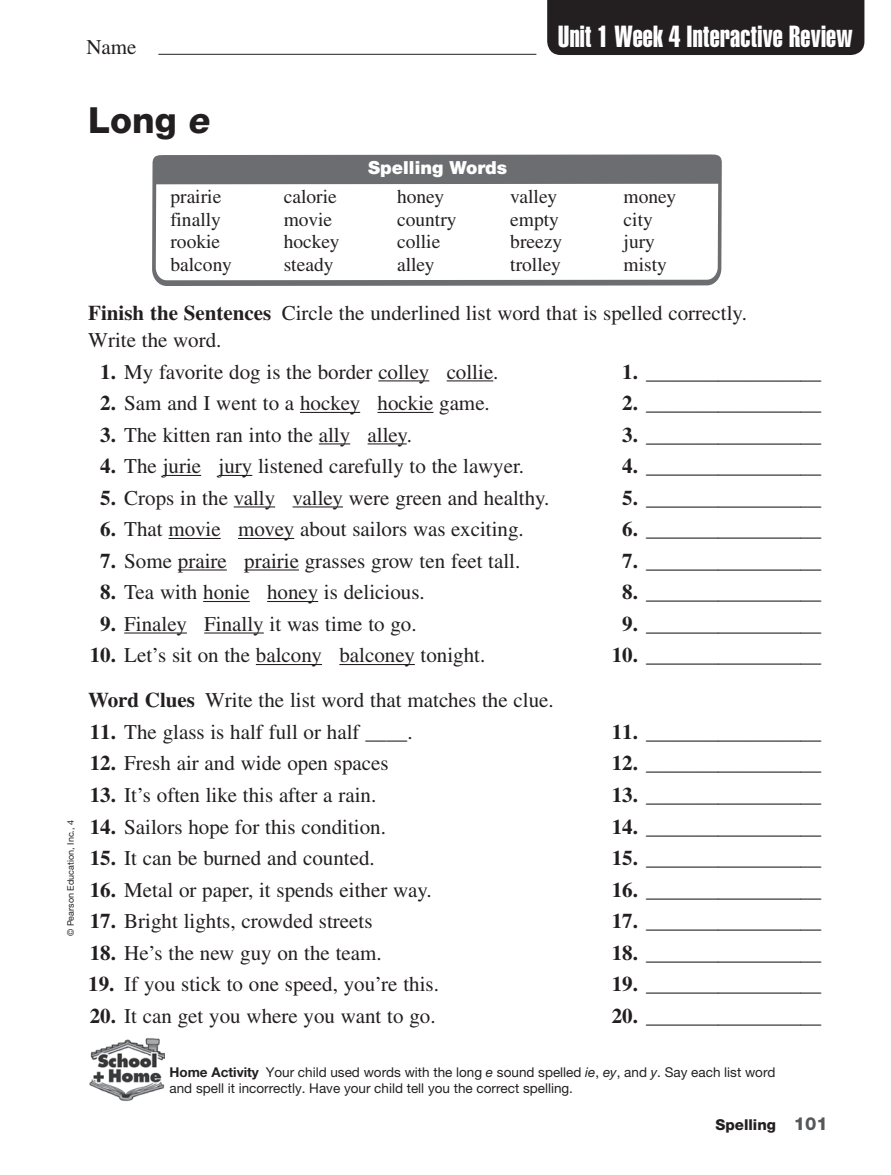
<style>
.page{position:relative;width:891px;height:1175px;background:#fff}
.page>*{position:absolute;margin:0;border:0;box-sizing:border-box;transform-origin:0 0}
.t1{font:800 36px "SF Helv Neue";color:#231f20}
.t2{font:30px "Helvetica LT Std Extra Comp";letter-spacing:.01em;color:#fff}
.t3{font:21px/27px "Times";color:#231f20}
.t4{font:19.5px/22.5px "Times";color:#231f20}
.t5{font:900 18px "Helvetica Neue";color:#fff}
.t6{font:800 15px "Helvetica Neue LT Std";color:#231f20}
.t7{font:13.5px/16.5px "SF Helv Neue";color:#231f20}
.t8{font:9px "Helvetica Neue LT Std";color:#231f20}
.s1{font-style:italic}
.s2{font-weight:700}
.s3{font-size:18px;color:#57585a}
</style>
<div class="page">
<hr style="left:158px;top:54px;width:378px;height:1px;background:#231f20">
<img style="left:90px;top:1038px;width:75px;height:64px">
<div style="left:547px;top:0;width:317px;height:55px;background:#231f20"></div>
<hr style="left:378px;top:380px;width:51px;height:1px;background:#231f20">
<hr style="left:447px;top:380px;width:46px;height:1px;background:#231f20">
<hr style="left:300px;top:412px;width:60px;height:1px;background:#231f20">
<hr style="left:378px;top:412px;width:55px;height:1px;background:#231f20">
<hr style="left:319px;top:443px;width:31px;height:1px;background:#231f20">
<hr style="left:368px;top:443px;width:39px;height:1px;background:#231f20">
<hr style="left:163px;top:475px;width:38px;height:1px;background:#231f20">
<hr style="left:219px;top:475px;width:33px;height:1px;background:#231f20">
<hr style="left:234px;top:506px;width:41px;height:1px;background:#231f20">
<hr style="left:293px;top:506px;width:50px;height:1px;background:#231f20">
<hr style="left:169px;top:538px;width:52px;height:1px;background:#231f20">
<hr style="left:238px;top:538px;width:56px;height:1px;background:#231f20">
<hr style="left:178px;top:569px;width:49px;height:1px;background:#231f20">
<hr style="left:244px;top:569px;width:55px;height:1px;background:#231f20">
<hr style="left:203px;top:601px;width:47px;height:1px;background:#231f20">
<hr style="left:267px;top:601px;width:51px;height:1px;background:#231f20">
<hr style="left:124px;top:632px;width:63px;height:1px;background:#231f20">
<hr style="left:204px;top:632px;width:60px;height:1px;background:#231f20">
<hr style="left:256px;top:664px;width:66px;height:1px;background:#231f20">
<hr style="left:339px;top:664px;width:76px;height:1px;background:#231f20">
<svg style="left:152px;top:154px;width:570px;height:132px"></svg>
<p class="t3" style="left:86px;top:33px;width:52px">Name</p>
<p class="t2" style="left:558px;top:18px;width:296px">Unit 1 Week 4 Interactive Review</p>
<p class="t8" style="left:65px;top:936px;width:118px;rotate:-90deg">© Pearson Education, Inc., 4</p>
<p class="t1" style="left:88px;top:95px;width:125px">Long <span class="s1">e</span></p>
<p class="t5" style="left:368px;top:157px;width:140px">Spelling Words</p>
<p class="t4" style="left:170px;top:185px;width:63px">prairie finally rookie balcony</p>
<p class="t4" style="left:284px;top:185px;width:57px">calorie movie hockey steady</p>
<p class="t4" style="left:397px;top:185px;width:61px">honey country collie alley</p>
<p class="t4" style="left:510px;top:185px;width:53px">valley empty breezy trolley</p>
<p class="t4" style="left:624px;top:185px;width:54px">money city jury misty</p>
<p class="t3" style="left:88px;top:300px;width:660px"><span class="s2">Finish the Sentences</span> Circle the underlined list word that is spelled correctly.<br>Write the word.</p>
<p class="t3" style="left:100px;top:358px;width:400px"><span class="s2">1.</span> My favorite dog is the border colley collie.</p>
<p class="t3" style="left:622px;top:358px;width:201px"><span class="s2">1.</span> _________________</p>
<p class="t3" style="left:100px;top:390px;width:391px"><span class="s2">2.</span> Sam and I went to a hockey hockie game.</p>
<p class="t3" style="left:622px;top:390px;width:201px"><span class="s2">2.</span> _________________</p>
<p class="t3" style="left:100px;top:421px;width:313px"><span class="s2">3.</span> The kitten ran into the ally alley.</p>
<p class="t3" style="left:622px;top:421px;width:201px"><span class="s2">3.</span> _________________</p>
<p class="t3" style="left:100px;top:453px;width:425px"><span class="s2">4.</span> The jurie jury listened carefully to the lawyer.</p>
<p class="t3" style="left:622px;top:453px;width:201px"><span class="s2">4.</span> _________________</p>
<p class="t3" style="left:100px;top:484px;width:451px"><span class="s2">5.</span> Crops in the vally valley were green and healthy.</p>
<p class="t3" style="left:622px;top:484px;width:201px"><span class="s2">5.</span> _________________</p>
<p class="t3" style="left:100px;top:516px;width:425px"><span class="s2">6.</span> That movie movey about sailors was exciting.</p>
<p class="t3" style="left:622px;top:516px;width:201px"><span class="s2">6.</span> _________________</p>
<p class="t3" style="left:100px;top:547px;width:422px"><span class="s2">7.</span> Some praire prairie grasses grow ten feet tall.</p>
<p class="t3" style="left:622px;top:547px;width:201px"><span class="s2">7.</span> _________________</p>
<p class="t3" style="left:100px;top:579px;width:326px"><span class="s2">8.</span> Tea with honie honey is delicious.</p>
<p class="t3" style="left:622px;top:579px;width:201px"><span class="s2">8.</span> _________________</p>
<p class="t3" style="left:100px;top:610px;width:318px"><span class="s2">9.</span> Finaley Finally it was time to go.</p>
<p class="t3" style="left:622px;top:610px;width:201px"><span class="s2">9.</span> _________________</p>
<p class="t3" style="left:90px;top:642px;width:397px"><span class="s2">10.</span> Let’s sit on the balcony balconey tonight.</p>
<p class="t3" style="left:612px;top:642px;width:211px"><span class="s2">10.</span> _________________</p>
<p class="t3" style="left:88px;top:687px;width:467px"><span class="s2">Word Clues</span> Write the list word that matches the clue.</p>
<p class="t3" style="left:90px;top:718px;width:324px"><span class="s2">11.</span> The glass is half full or half ____.</p>
<p class="t3" style="left:612px;top:718px;width:211px"><span class="s2">11.</span> _________________</p>
<p class="t3" style="left:90px;top:750px;width:300px"><span class="s2">12.</span> Fresh air and wide open spaces</p>
<p class="t3" style="left:612px;top:750px;width:211px"><span class="s2">12.</span> _________________</p>
<p class="t3" style="left:90px;top:781px;width:288px"><span class="s2">13.</span> It’s often like this after a rain.</p>
<p class="t3" style="left:612px;top:781px;width:211px"><span class="s2">13.</span> _________________</p>
<p class="t3" style="left:90px;top:813px;width:298px"><span class="s2">14.</span> Sailors hope for this condition.</p>
<p class="t3" style="left:612px;top:813px;width:211px"><span class="s2">14.</span> _________________</p>
<p class="t3" style="left:90px;top:844px;width:287px"><span class="s2">15.</span> It can be burned and counted.</p>
<p class="t3" style="left:612px;top:844px;width:211px"><span class="s2">15.</span> _________________</p>
<p class="t3" style="left:90px;top:876px;width:344px"><span class="s2">16.</span> Metal or paper, it spends either way.</p>
<p class="t3" style="left:612px;top:876px;width:211px"><span class="s2">16.</span> _________________</p>
<p class="t3" style="left:90px;top:907px;width:284px"><span class="s2">17.</span> Bright lights, crowded streets</p>
<p class="t3" style="left:612px;top:907px;width:211px"><span class="s2">17.</span> _________________</p>
<p class="t3" style="left:90px;top:939px;width:294px"><span class="s2">18.</span> He’s the new guy on the team.</p>
<p class="t3" style="left:612px;top:939px;width:211px"><span class="s2">18.</span> _________________</p>
<p class="t3" style="left:88px;top:970px;width:352px"><span class="s2">19.</span> If you stick to one speed, you’re this.</p>
<p class="t3" style="left:612px;top:970px;width:211px"><span class="s2">19.</span> _________________</p>
<p class="t3" style="left:90px;top:1002px;width:347px"><span class="s2">20.</span> It can get you where you want to go.</p>
<p class="t3" style="left:612px;top:1002px;width:211px"><span class="s2">20.</span> _________________</p>
<p class="t7" style="left:169px;top:1063px;width:608px"><span class="s2">Home Activity</span> Your child used words with the long <span class="s1">e</span> sound spelled <span class="s1">ie</span>, <span class="s1">ey</span>, and <span class="s1">y</span>. Say each list word and spell it incorrectly. Have your child tell you the correct spelling.</p>
<p class="t6" style="left:715px;top:1115px;width:114px">Spelling <span class="s3">101</span></p>
</div>
